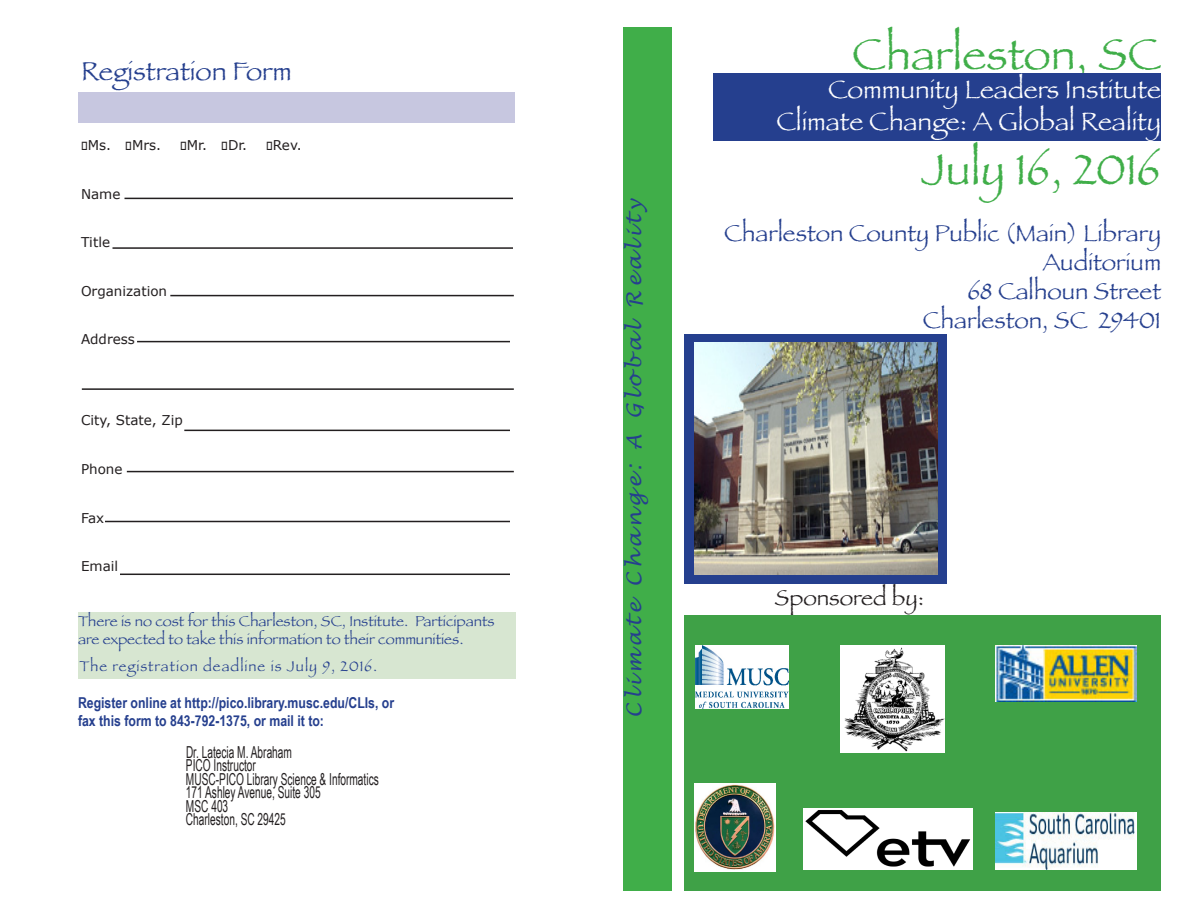
<style>
.page{position:relative;width:1188px;height:918px;background:#fff}
.page>*{position:absolute;margin:0;border:0;box-sizing:border-box;transform-origin:0 0}
.t1{font:45px "Papyrus";color:#40ae49}
.t2{font:27px "Papyrus";color:#253f8e}
.t3{font:26.25px "Papyrus";color:#fff}
.t4{font:24px "Papyrus";color:#253f8e}
.t5{font:22.5px "Papyrus";color:#231f20}
.t6{font:italic 20.7px "Lucida Handwriting";color:#253f8e}
.t7{font:16.5px/13.5px "Arial Narrow";color:#231f20;scale:.75 1}
.t8{font:15px/18px "Papyrus";color:#253f8e}
.t9{font:700 15px "Arial Narrow";color:#253f8e}
.t10{font:15px "Papyrus";letter-spacing:.07em;color:#253f8e}
.t11{font:13.5px "Verdana";color:#231f20}
</style>
<div class="page">
<div style="left:624px;top:27px;width:48px;height:864px;background:#40ae49"></div>
<div style="left:714px;top:74px;width:447px;height:67px;background:#253f8e"></div>
<div style="left:685px;top:334px;width:262px;height:250px;background:#253f8e"></div>
<div style="left:685px;top:616px;width:476px;height:275px;background:#3fa147"></div>
<img style="left:696px;top:645px;width:92px;height:64px">
<img style="left:695px;top:784px;width:80px;height:87px">
<img style="left:996px;top:645px;width:141px;height:57px">
<img style="left:996px;top:812px;width:141px;height:57px">
<div style="left:79px;top:92px;width:436px;height:31px;background:#c7c7e0"></div>
<div style="left:78px;top:612px;width:438px;height:66px;background:#d7e6d1"></div>
<hr style="left:124px;top:198px;width:389px;height:1px;background:#231f20">
<hr style="left:112px;top:247px;width:401px;height:2px;background:#231f20">
<hr style="left:170px;top:295px;width:344px;height:1px;background:#231f20">
<hr style="left:137px;top:341px;width:373px;height:1px;background:#231f20">
<hr style="left:82px;top:388px;width:432px;height:2px;background:#231f20">
<hr style="left:184px;top:430px;width:326px;height:1px;background:#231f20">
<hr style="left:127px;top:471px;width:387px;height:1px;background:#231f20">
<hr style="left:105px;top:521px;width:405px;height:1px;background:#231f20">
<hr style="left:120px;top:574px;width:390px;height:1px;background:#231f20">
<img style="left:804px;top:809px;width:168px;height:60px">
<img style="left:695px;top:342px;width:242px;height:232px">
<img style="left:841px;top:645px;width:103px;height:107px">
<p class="t2" style="left:81px;top:55px;width:212px">Registration Form</p>
<p class="t11" style="left:81px;top:136px;width:82px">•Ms. •Mrs.</p>
<p class="t11" style="left:180px;top:136px;width:69px">•Mr. •Dr.</p>
<p class="t11" style="left:266px;top:136px;width:37px">•Rev.</p>
<p class="t11" style="left:81px;top:184px;width:41px">Name</p>
<p class="t11" style="left:81px;top:233px;width:31px">Title</p>
<p class="t11" style="left:81px;top:282px;width:88px">Organization</p>
<p class="t11" style="left:81px;top:330px;width:55px">Address</p>
<p class="t11" style="left:81px;top:411px;width:103px">City, State, Zip</p>
<p class="t11" style="left:81px;top:460px;width:43px">Phone</p>
<p class="t11" style="left:81px;top:508px;width:25px">Fax</p>
<p class="t11" style="left:81px;top:557px;width:39px">Email</p>
<p class="t8" style="left:78px;top:612px;width:418px">There is no cost for this Charleston, SC, Institute. Participants are expected to take this information to their communities.</p>
<p class="t10" style="left:80px;top:657px;width:299px">The registration deadline is July 9, 2016.</p>
<p class="t9" style="left:78px;top:691px;width:318px">Register online at http://pico.library.musc.edu/CLIs, or</p>
<p class="t9" style="left:78px;top:709px;width:248px">fax this form to 843-792-1375, or mail it to:</p>
<p class="t7" style="left:186px;top:744px;width:143px">Dr. Latecia M. Abraham<br>PICO Instructor</p>
<p class="t7" style="left:186px;top:771px;width:259px">MUSC-PICO Library Science &amp; Informatics</p>
<p class="t7" style="left:186px;top:785px;width:181px">171 Ashley Avenue, Suite 305</p>
<p class="t7" style="left:186px;top:798px;width:135px">MSC 403<br>Charleston, SC 29425</p>
<p class="t6" style="left:622px;top:718px;width:522px;rotate:-90deg">C limate C hange: A G lobal R eality</p>
<p class="t1" style="left:852px;top:27px;width:310px">Charleston, SC</p>
<p class="t3" style="left:828px;top:74px;width:334px">Community Leaders Institute</p>
<p class="t3" style="left:777px;top:105px;width:386px">Climate Change: A Global Reality</p>
<p class="t1" style="left:921px;top:142px;width:241px">July 16, 2016</p>
<p class="t4" style="left:724px;top:219px;width:438px">Charleston County Public (Main) Library</p>
<p class="t4" style="left:1043px;top:248px;width:120px">Auditorium</p>
<p class="t4" style="left:968px;top:276px;width:195px">68 Calhoun Street</p>
<p class="t4" style="left:923px;top:305px;width:240px">Charleston, SC 29401</p>
<p class="t5" style="left:775px;top:584px;width:151px">Sponsored by:</p>
</div>
